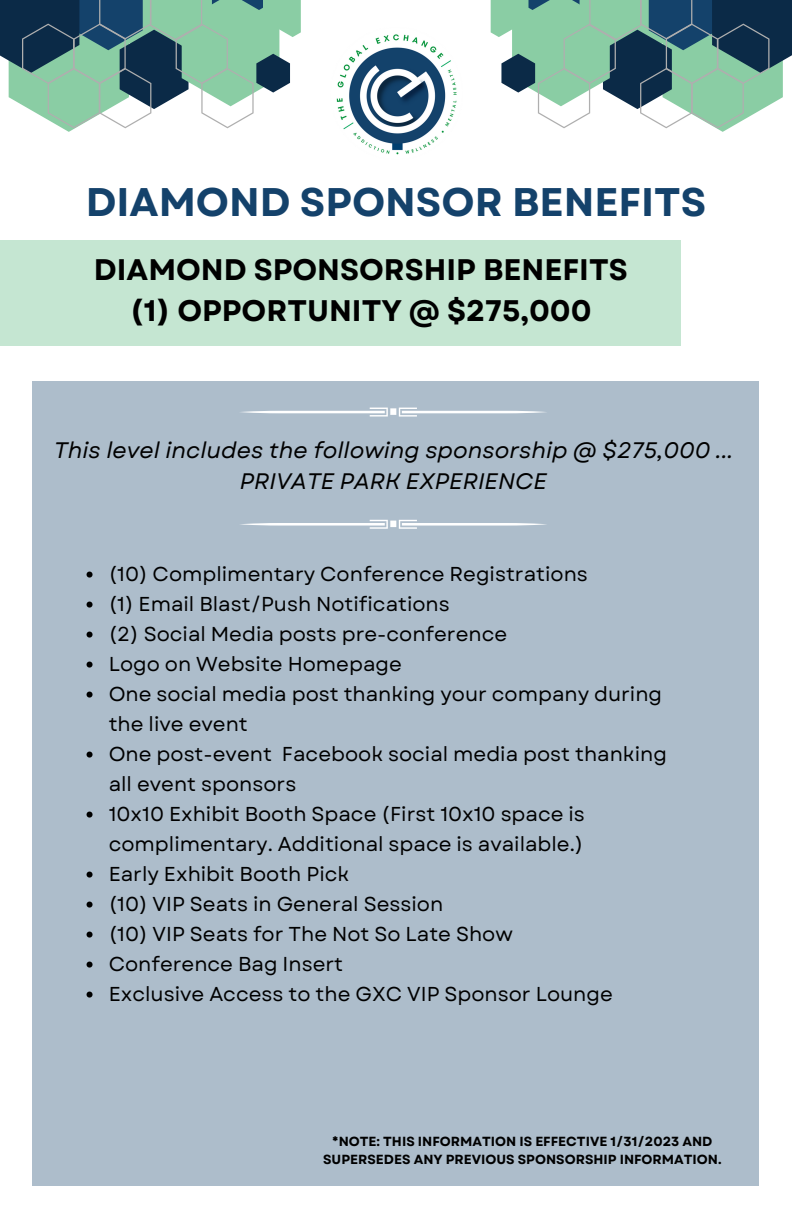
<style>
.page{position:relative;width:792px;height:1224px;background:#fff}
.page>*{position:absolute;margin:0;border:0;box-sizing:border-box;transform-origin:0 0}
.t1{font:700 39.8px "Garet";color:#14426b}
.t2{font:700 29.8px/40.8px "Garet";color:#000;text-align:center}
.t3{font:italic 22.4px/30.8px "Garet";color:#000;text-align:center}
.t4{font:20.2px/30px "Garet";color:#000}
.t5{font:700 13.2px/17.6px "Garet";color:#000;text-align:center}
</style>
<div class="page">
<img style="left:336px;top:34px;width:121px;height:121px">
<svg style="left:491px;top:0;width:301px;height:132px"></svg>
<svg style="left:0;top:0;width:301px;height:132px"></svg>
<div style="left:0;top:240px;width:680px;height:105px;background:#c5e6d2"></div>
<div style="left:32px;top:382px;width:727px;height:803px;background:#adbdcb"></div>
<svg style="left:87px;top:572px;width:6px;height:6px"></svg>
<svg style="left:87px;top:602px;width:6px;height:6px"></svg>
<svg style="left:87px;top:632px;width:6px;height:6px"></svg>
<svg style="left:87px;top:662px;width:6px;height:6px"></svg>
<svg style="left:87px;top:692px;width:6px;height:6px"></svg>
<svg style="left:87px;top:752px;width:6px;height:6px"></svg>
<svg style="left:87px;top:812px;width:6px;height:6px"></svg>
<svg style="left:87px;top:872px;width:6px;height:6px"></svg>
<svg style="left:87px;top:902px;width:6px;height:6px"></svg>
<svg style="left:87px;top:932px;width:6px;height:6px"></svg>
<svg style="left:87px;top:962px;width:6px;height:6px"></svg>
<svg style="left:87px;top:992px;width:6px;height:6px"></svg>
<svg style="left:240px;top:408px;width:306px;height:9px"></svg>
<svg style="left:240px;top:520px;width:306px;height:9px"></svg>
<h1 class="t1" style="left:86px;top:173px;width:622px">DIAMOND SPONSOR BENEFITS</h1>
<h2 class="t2" style="left:94px;top:249px;width:535px">DIAMOND SPONSORSHIP BENEFITS (1) OPPORTUNITY @ $275,000</h2>
<p class="t3" style="left:54px;top:435px;width:681px">This level includes the following sponsorship @ $275,000 ...<br>PRIVATE PARK EXPERIENCE</p>
<p class="t4" style="left:109px;top:559px;width:560px">(10) Complimentary Conference Registrations<br>(1) Email Blast/Push Notifications<br>(2) Social Media posts pre-conference<br>Logo on Website Homepage<br>One social media post thanking your company during the live event<br>One post-event Facebook social media post thanking all event sponsors<br>10x10 Exhibit Booth Space (First 10x10 space is complimentary. Additional space is available.)<br>Early Exhibit Booth Pick<br>(10) VIP Seats in General Session<br>(10) VIP Seats for The Not So Late Show<br>Conference Bag Insert<br>Exclusive Access to the GXC VIP Sponsor Lounge</p>
<p class="t5" style="left:323px;top:1133px;width:400px">*NOTE: THIS INFORMATION IS EFFECTIVE 1/31/2023 AND<br>SUPERSEDES ANY PREVIOUS SPONSORSHIP INFORMATION.</p>
</div>
